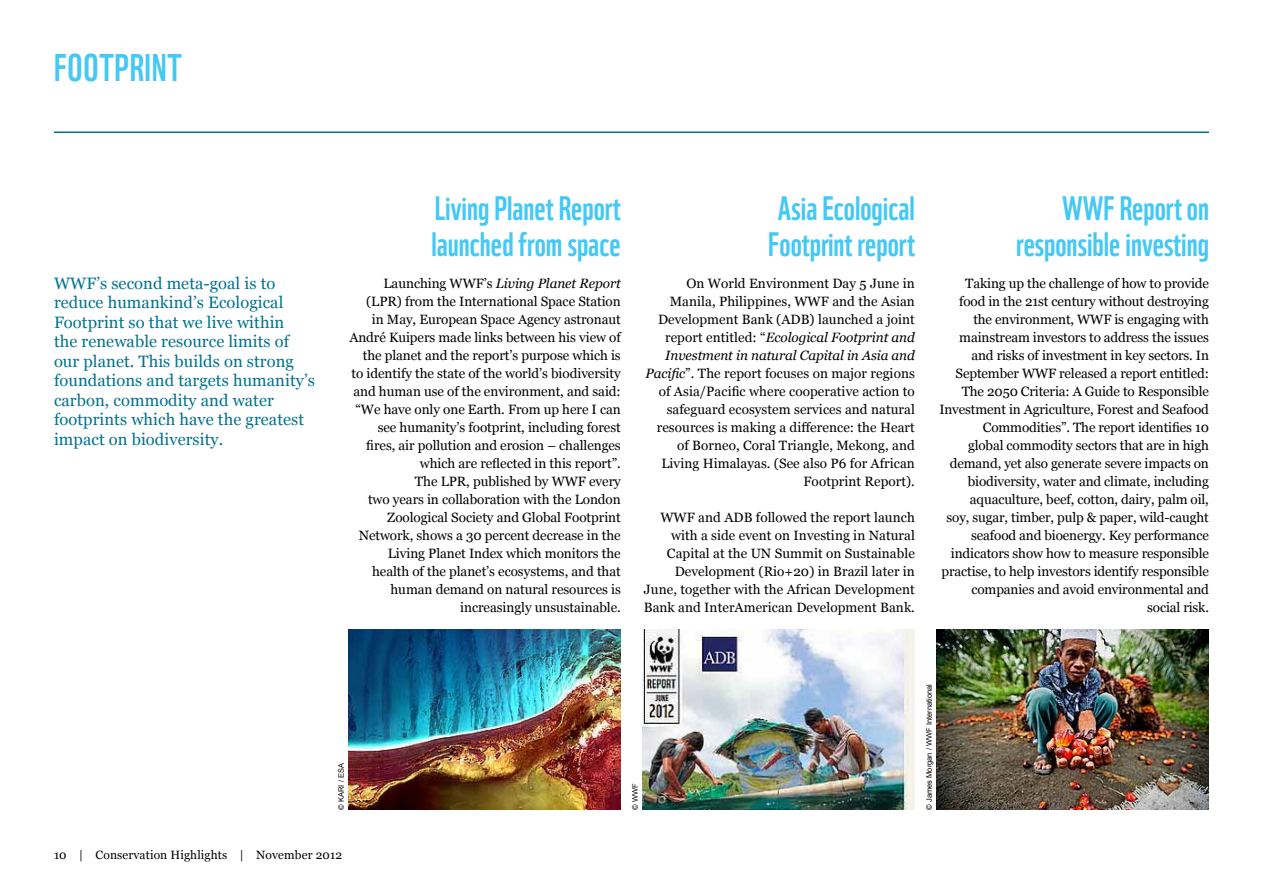
<style>
.page{position:relative;width:1263px;height:893px;background:#fff}
.page>*{position:absolute;margin:0;border:0;box-sizing:border-box;transform-origin:0 0}
.t1{font:37.5px "WWF";color:#44c8f5}
.t2{font:33px/36px "WWF";color:#44c8f5}
.t3{font:16.5px/19.5px "Georgia";letter-spacing:.005em;color:#00728f}
.t4{font:13.5px/18px "Georgia";letter-spacing:-.005em;color:#000;text-align:right}
.t5{font:12px "Georgia";letter-spacing:.01em;color:#000}
.t6{font:7.5px "Arial";color:#000}
.s1{font-style:italic}
</style>
<div class="page">
<img style="left:348px;top:630px;width:273px;height:180px">
<hr style="left:54px;top:132px;width:1155px;height:1px;background:#00728f">
<img style="left:642px;top:630px;width:273px;height:180px">
<img style="left:936px;top:629px;width:273px;height:181px">
<h1 class="t1" style="left:54px;top:38px;width:113px">footprint</h1>
<p class="t3" style="left:54px;top:274px;width:262px">WWF’s second meta-goal is to reduce humankind’s Ecological<br>Footprint so that we live within<br>the renewable resource limits of our planet. This builds on strong foundations and targets humanity’s carbon, commodity and water footprints which have the greatest impact on biodiversity.</p>
<h2 class="t2" style="left:431px;top:187px;width:191px">Living Planet Report launched from space</h2>
<h2 class="t2" style="left:768px;top:187px;width:148px">Asia Ecological<br>Footprint report</h2>
<p class="t4" style="left:349px;top:275px;width:273px">Launching WWF’s <span class="s1">Living Planet Report </span>(LPR) from the International Space Station<br>in May, European Space Agency astronaut André Kuipers made links between his view of the planet and the report’s purpose which is to identify the state of the world’s biodiversity and human use of the environment, and said: “We have only one Earth. From up here I can see humanity’s footprint, including forest fires, air pollution and erosion – challenges which are reflected in this report”.<br>The LPR, published by WWF every<br>two years in collaboration with the London Zoological Society and Global Footprint Network, shows a 30 percent decrease in the Living Planet Index which monitors the health of the planet’s ecosystems, and that human demand on natural resources is increasingly unsustainable.</p>
<p class="t4" style="left:646px;top:275px;width:271px">On World Environment Day 5 June in Manila, Philippines, WWF and the Asian Development Bank (ADB) launched a joint report entitled: “<span class="s1">Ecological Footprint and Investment in natural Capital in Asia and Pacific</span>”. The report focuses on major regions of Asia/Pacific where cooperative action to safeguard ecosystem services and natural resources is making a difference: the Heart of Borneo, Coral Triangle, Mekong, and Living Himalayas. (See also P6 for African Footprint Report).</p>
<p class="t4" style="left:644px;top:509px;width:273px">WWF and ADB followed the report launch with a side event on Investing in Natural Capital at the UN Summit on Sustainable Development (Rio+20) in Brazil later in June, together with the African Development Bank and InterAmerican Development Bank.</p>
<h2 class="t2" style="left:1016px;top:187px;width:194px;text-align:right">WWF Report on responsible investing</h2>
<p class="t4" style="left:939px;top:275px;width:271px">Taking up the challenge of how to provide food in the 21st century without destroying the environment, WWF is engaging with mainstream investors to address the issues and risks of investment in key sectors. In September WWF released a report entitled:<br>The 2050 Criteria: A Guide to Responsible Investment in Agriculture, Forest and Seafood Commodities”. The report identifies 10<br>global commodity sectors that are in high demand, yet also generate severe impacts on biodiversity, water and climate, including aquaculture, beef, cotton, dairy, palm oil,<br>soy, sugar, timber, pulp &amp; paper, wild-caught seafood and bioenergy. Key performance indicators show how to measure responsible practise, to help investors identify responsible companies and avoid environmental and social risk.</p>
<p class="t6" style="left:336px;top:810px;width:48px;rotate:-90deg">© KARI / ESA</p>
<p class="t5" style="left:54px;top:847px;width:290px">10 | Conservation Highlights | November 2012</p>
<p class="t6" style="left:630px;top:810px;width:28px;rotate:-90deg">© WWF</p>
<p class="t6" style="left:924px;top:810px;width:127px;rotate:-90deg">© James Morgan / WWF International</p>
</div>
